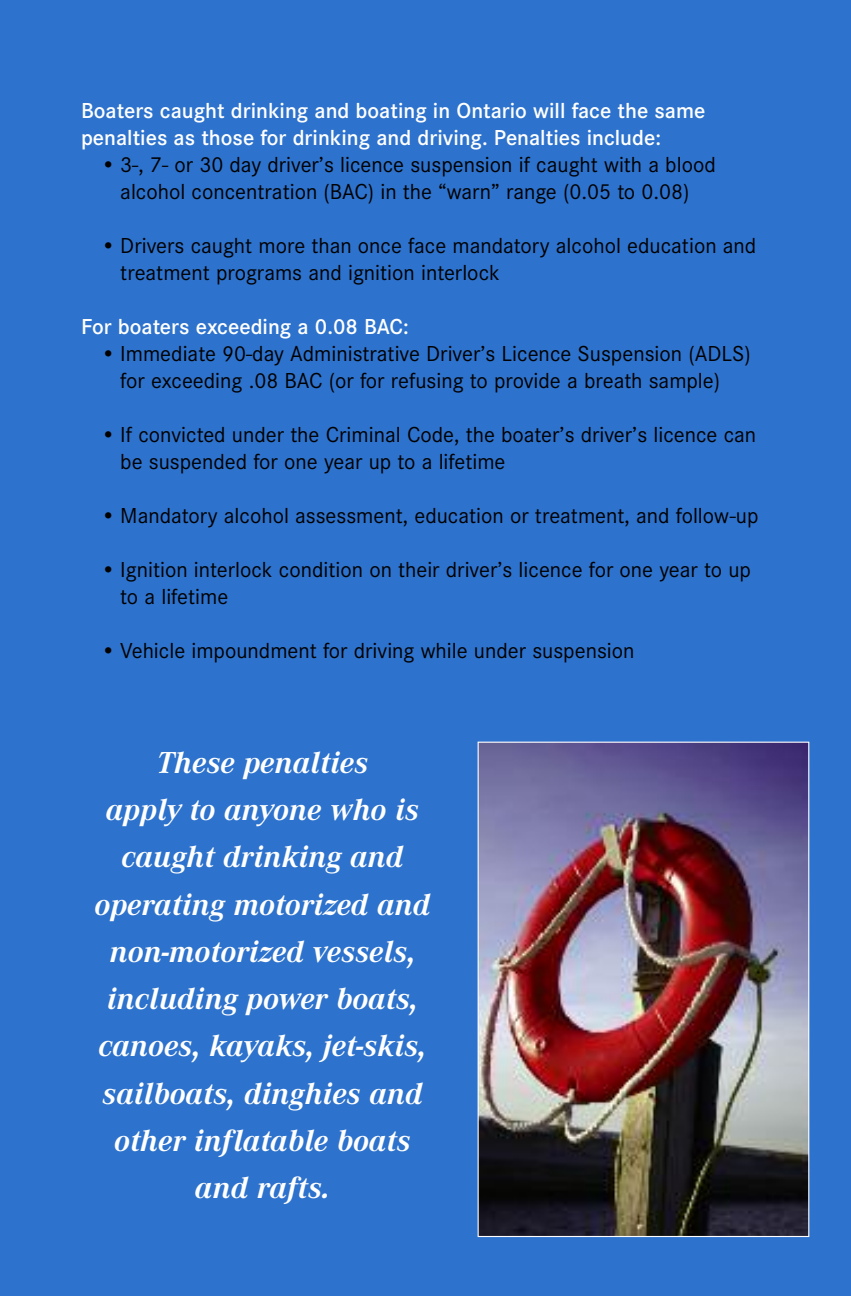
<style>
.page{position:relative;width:851px;height:1296px;background:#fff}
.page>*{position:absolute;margin:0;border:0;box-sizing:border-box;transform-origin:0 0}
.t1{font:italic 700 31.5px/47.2px "Corporate A";color:#fff;text-align:center}
.t2{font:22.5px/27px "Corporate S";color:#000}
.t3{font:600 22.5px/27px "Corporate S";color:#fff}
</style>
<div class="page">
<div style="left:0;top:0;width:850px;height:1296px;background:#2d72cc"></div>
<img style="left:479px;top:744px;width:328px;height:491px">
<div style="left:477px;top:742px;width:332px;height:495px;border:1px solid #fff"></div>
<p class="t3" style="left:81px;top:97px;width:626px">Boaters caught drinking and boating in Ontario will face the same penalties as those for drinking and driving. Penalties include:</p>
<p class="t2" style="left:101px;top:151px;width:616px;text-align:center">• 3-, 7- or 30 day driver’s licence suspension if caught with a blood alcohol concentration (BAC) in the “warn” range (0.05 to 0.08)</p>
<p class="t2" style="left:120px;top:232px;width:637px;text-indent:-20px">• Drivers caught more than once face mandatory alcohol education and treatment programs and ignition interlock</p>
<p class="t3" style="left:81px;top:313px;width:329px">For boaters exceeding a 0.08 BAC:</p>
<p class="t2" style="left:101px;top:340px;width:651px;text-align:center">• Immediate 90-day Administrative Driver’s Licence Suspension (ADLS) for exceeding .08 BAC (or for refusing to provide a breath sample)</p>
<p class="t2" style="left:120px;top:421px;width:637px;text-indent:-20px">• If convicted under the Criminal Code, the boater’s driver’s licence can be suspended for one year up to a lifetime</p>
<p class="t2" style="left:101px;top:502px;width:659px">• Mandatory alcohol assessment, education or treatment, and follow-up</p>
<p class="t2" style="left:120px;top:556px;width:632px;text-indent:-20px">• Ignition interlock condition on their driver’s licence for one year to up to a lifetime</p>
<p class="t2" style="left:101px;top:637px;width:535px">• Vehicle impoundment for driving while under suspension</p>
<h1 class="t1" style="left:94px;top:738px;width:337px">These penalties<br>apply to anyone who is caught drinking and operating motorized and non-motorized vessels, including power boats, canoes, kayaks, jet-skis, sailboats, dinghies and other inflatable boats and rafts.</h1>
</div>
